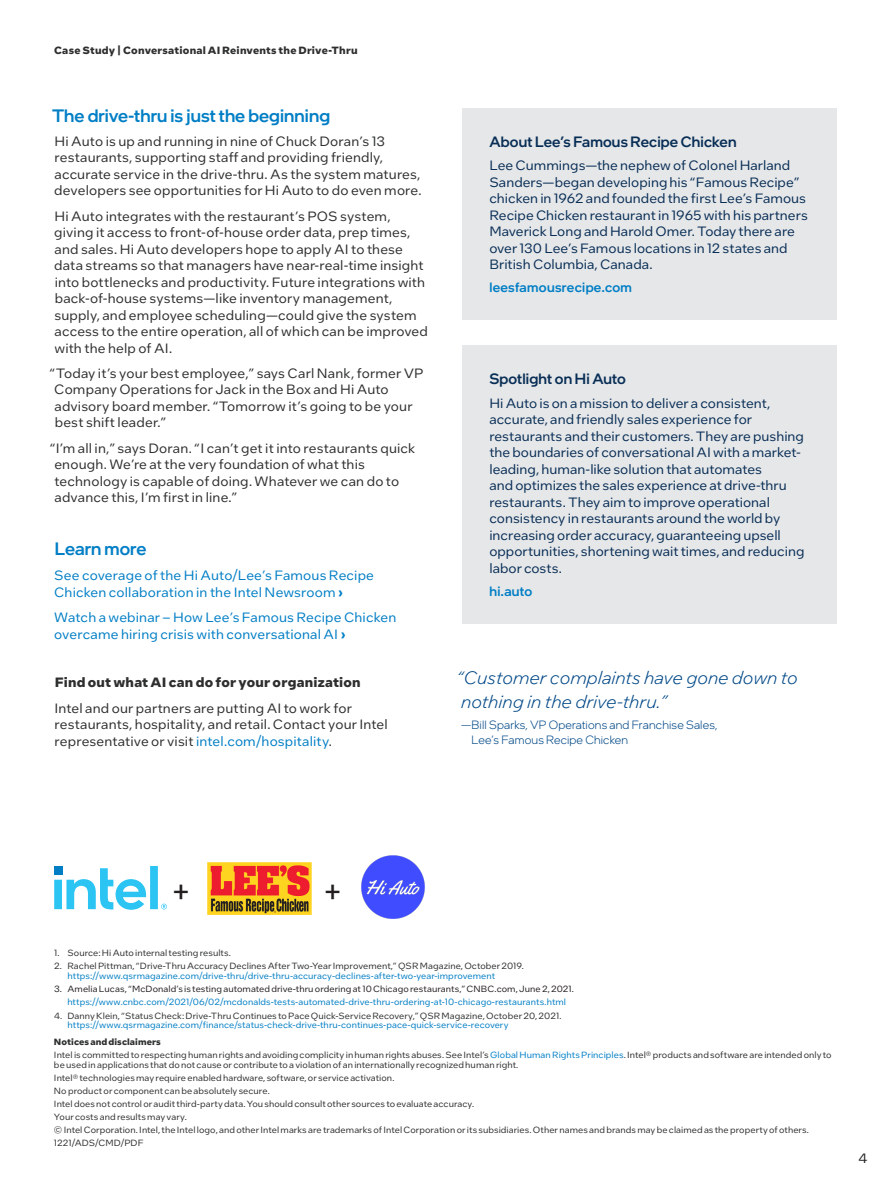
<style>
.page{position:relative;width:891px;height:1188px;background:#fff}
.page>*{position:absolute;margin:0;border:0;box-sizing:border-box;transform-origin:0 0}
.Lgl_-_Footnotes_and{font:30px "Intel Clear";color:#231f20}
.BulletPoints{font:italic 300 18px/24px "Intel One Text";color:#014887}
.CopyHeaderBlue{font:500 18px "Intel One Display";letter-spacing:.005em;color:#007ec5}
.MainCopy___Caption{font:500 18px "Intel One Display";color:#007ec5}
.CopyHeaderBlue_H2{font:500 15px "Intel One Display";letter-spacing:.01em;color:#082e56}
.MainCopy___Caption-2{font:13.5px/16.5px "Intel One Text";letter-spacing:.01em;color:#2d2f2e}
.Body{font:13.5px/16.5px "Intel One Text";color:#082e56}
.MainCopy___Caption-3{font:13.5px/16.5px "Intel One Text";letter-spacing:.01em;color:#007ec5}
.MainCopy___Caption-4{font:700 13.5px "Intel One Text";letter-spacing:.015em;color:#2d2f2e}
.Body-2{font:500 13.5px "Intel One Display";letter-spacing:.025em;color:#007ec5}
.t1{font:13.5px "Intel One Text";color:#231f20}
.BulletPoints-2{font:300 12px/15px "Intel One Display";letter-spacing:.015em;color:#014887}
.Document_Header{font:700 10.5px "Intel One Text";letter-spacing:.02em;color:#2d2f2e}
.Lgl_-_Footnotes_and-2{font:9px/9.8px "Intel One Text";letter-spacing:.005em;color:#2d2f2e}
.Lgl_-_Footnotes_and-3{font:9px/9.8px "Intel One Text";letter-spacing:.005em;color:#007ec5}
.Lgl_-_Footnotes_and-4{font:9px "Intel One Text";letter-spacing:.01em;color:#231f20}
.Lgl_-_Footnotes_and-5{font:700 9px "Intel One Text";letter-spacing:.005em;color:#2d2f2e}
.s1{font-family:"Intel Clear";font-weight:700}
.s2{color:#007ec5}
.s3{color:#2d2f2e}
</style>
<div class="page">
<svg style="left:54px;top:866px;width:113px;height:44px"></svg>
<div style="left:462px;top:108px;width:375px;height:212px;background:#e6e7e9"></div>
<div style="left:462px;top:345px;width:375px;height:279px;background:#e6e7e9"></div>
<img style="left:207px;top:862px;width:105px;height:53px">
<img style="left:361px;top:855px;width:64px;height:64px">
<p class="Document_Header" style="left:54px;top:43px;width:305px">Case Study | Conversational AI Reinvents the Drive-Thru</p>
<p class="CopyHeaderBlue" style="left:52px;top:105px;width:279px">The drive-thru is just the beginning</p>
<p class="MainCopy___Caption-2" style="left:54px;top:132px;width:369px">Hi Auto is up and running in nine of Chuck Doran’s 13 restaurants, supporting staff and providing friendly, accurate service in the drive-thru. As the system matures, developers see opportunities for Hi Auto to do even more.</p>
<p class="MainCopy___Caption-2" style="left:54px;top:207px;width:375px">Hi Auto integrates with the restaurant’s POS system, giving it access to front-of-house order data, prep times, and sales. Hi Auto developers hope to apply AI to these data streams so that managers have near-real-time insight into bottlenecks and productivity. Future integrations with back-of-house systems—like inventory management, supply, and employee scheduling—could give the system access to the entire operation, all of which can be improved with the help of AI.</p>
<p class="MainCopy___Caption-2" style="left:54px;top:364px;width:371px;text-indent:-4px">“Today it’s your best employee,” says Carl Nank, former VP Company Operations for Jack in the Box and Hi Auto advisory board member. “Tomorrow it’s going to be your best shift leader.”</p>
<p class="MainCopy___Caption-2" style="left:54px;top:439px;width:362px;text-indent:-5px">“I’m all in,” says Doran. “I can’t get it into restaurants quick enough. We’re at the very foundation of what this technology is capable of doing. Whatever we can do to advance this, I’m first in line.”</p>
<p class="MainCopy___Caption" style="left:55px;top:537px;width:93px">Learn more</p>
<p class="MainCopy___Caption-3" style="left:54px;top:567px;width:321px">See coverage of the Hi Auto/Lee’s Famous Recipe<br>Chicken collaboration in the Intel Newsroom <span class="s1">›</span></p>
<p class="MainCopy___Caption-3" style="left:54px;top:609px;width:344px">Watch a webinar – How Lee’s Famous Recipe Chicken overcame hiring crisis with conversational AI <span class="s1">›</span></p>
<p class="MainCopy___Caption-4" style="left:55px;top:673px;width:307px">Find out what AI can do for your organization</p>
<p class="MainCopy___Caption-2" style="left:54px;top:699px;width:335px">Intel and our partners are putting AI to work for restaurants, hospitality, and retail. Contact your Intel representative or visit <span class="s2">intel.com/hospitality</span>.</p>
<p class="CopyHeaderBlue_H2" style="left:489px;top:132px;width:249px">About Lee’s Famous Recipe Chicken</p>
<p class="Body" style="left:489px;top:157px;width:320px">Lee Cummings—the nephew of Colonel Harland Sanders—began developing his “Famous Recipe” chicken in 1962 and founded the first Lee’s Famous Recipe Chicken restaurant in 1965 with his partners Maverick Long and Harold Omer. Today there are over 130 Lee’s Famous locations in 12 states and British Columbia, Canada.</p>
<p class="Body-2" style="left:489px;top:279px;width:144px">leesfamousrecipe.com</p>
<p class="CopyHeaderBlue_H2" style="left:489px;top:370px;width:138px">Spotlight on Hi Auto</p>
<p class="Body" style="left:489px;top:394px;width:317px">Hi Auto is on a mission to deliver a consistent, accurate, and friendly sales experience for restaurants and their customers. They are pushing the boundaries of conversational AI with a market&shy;leading, human-like solution that automates<br>and optimizes the sales experience at drive-thru restaurants. They aim to improve operational consistency in restaurants around the world by increasing order accuracy, guaranteeing upsell opportunities, shortening wait times, and reducing labor costs.</p>
<p class="Body-2" style="left:489px;top:583px;width:44px">hi.auto</p>
<p class="BulletPoints" style="left:457px;top:665px;width:343px">“Customer complaints have gone down to nothing in the drive-thru.”</p>
<p class="BulletPoints-2" style="left:472px;top:717px;width:247px;text-indent:-10px">—Bill Sparks, VP Operations and Franchise Sales,<br>Lee’s Famous Recipe Chicken</p>
<p class="Lgl_-_Footnotes_and" style="left:172px;top:871px;width:19px">+</p>
<p class="Lgl_-_Footnotes_and" style="left:324px;top:871px;width:19px">+</p>
<p class="Lgl_-_Footnotes_and-2" style="left:54px;top:948px;width:179px">1. Source: Hi Auto internal testing results.</p>
<p class="Lgl_-_Footnotes_and-3" style="left:68px;top:961px;width:458px;text-indent:-14px"><span class="s3">2. Rachel Pittman, “Drive-Thru Accuracy Declines After Two-Year Improvement,” QSR Magazine, October 2019. </span>https://www.qsrmagazine.com/drive-thru/drive-thru-accuracy-declines-after-two-year-improvement</p>
<p class="Lgl_-_Footnotes_and-4" style="left:54px;top:983px;width:522px">3. Amelia Lucas, “McDonald’s is testing automated drive-thru ordering at 10 Chicago restaurants,” CNBC.com, June 2, 2021.</p>
<p class="Lgl_-_Footnotes_and-3" style="left:67px;top:997px;width:500px">https://www.cnbc.com/2021/06/02/mcdonalds-tests-automated-drive-thru-ordering-at-10-chicago-restaurants.html</p>
<p class="Lgl_-_Footnotes_and-2" style="left:67px;top:1010px;width:496px;text-indent:-13px">4. Danny Klein, “Status Check: Drive-Thru Continues to Pace Quick-Service Recovery,” QSR Magazine, October 20, 2021. <span class="s2">https://www.qsrmagazine.com/finance/status-check-drive-thru-continues-pace-quick-service-recovery</span></p>
<p class="Lgl_-_Footnotes_and-5" style="left:54px;top:1035px;width:108px">Notices and disclaimers</p>
<p class="Lgl_-_Footnotes_and-2" style="left:54px;top:1050px;width:779px">Intel is committed to respecting human rights and avoiding complicity in human rights abuses. See Intel’s <span class="s2">Global Human Rights Principles</span>. Intel® products and software are intended only to be used in applications that do not cause or contribute to a violation of an internationally recognized human right.</p>
<p class="Lgl_-_Footnotes_and-2" style="left:54px;top:1072px;width:342px">Intel® technologies may require enabled hardware, software, or service activation.</p>
<p class="Lgl_-_Footnotes_and-2" style="left:54px;top:1086px;width:217px">No product or component can be absolutely secure.</p>
<p class="Lgl_-_Footnotes_and-2" style="left:54px;top:1099px;width:422px">Intel does not control or audit third-party data. You should consult other sources to evaluate accuracy.</p>
<p class="Lgl_-_Footnotes_and-2" style="left:54px;top:1112px;width:134px">Your costs and results may vary.</p>
<p class="Lgl_-_Footnotes_and-2" style="left:54px;top:1125px;width:757px">© Intel Corporation. Intel, the Intel logo, and other Intel marks are trademarks of Intel Corporation or its subsidiaries. Other names and brands may be claimed as the property of others.</p>
<p class="Lgl_-_Footnotes_and-2" style="left:54px;top:1138px;width:91px">1221/ADS/CMD/PDF</p>
<p class="t1" style="left:858px;top:1150px;width:11px">4</p>
</div>
